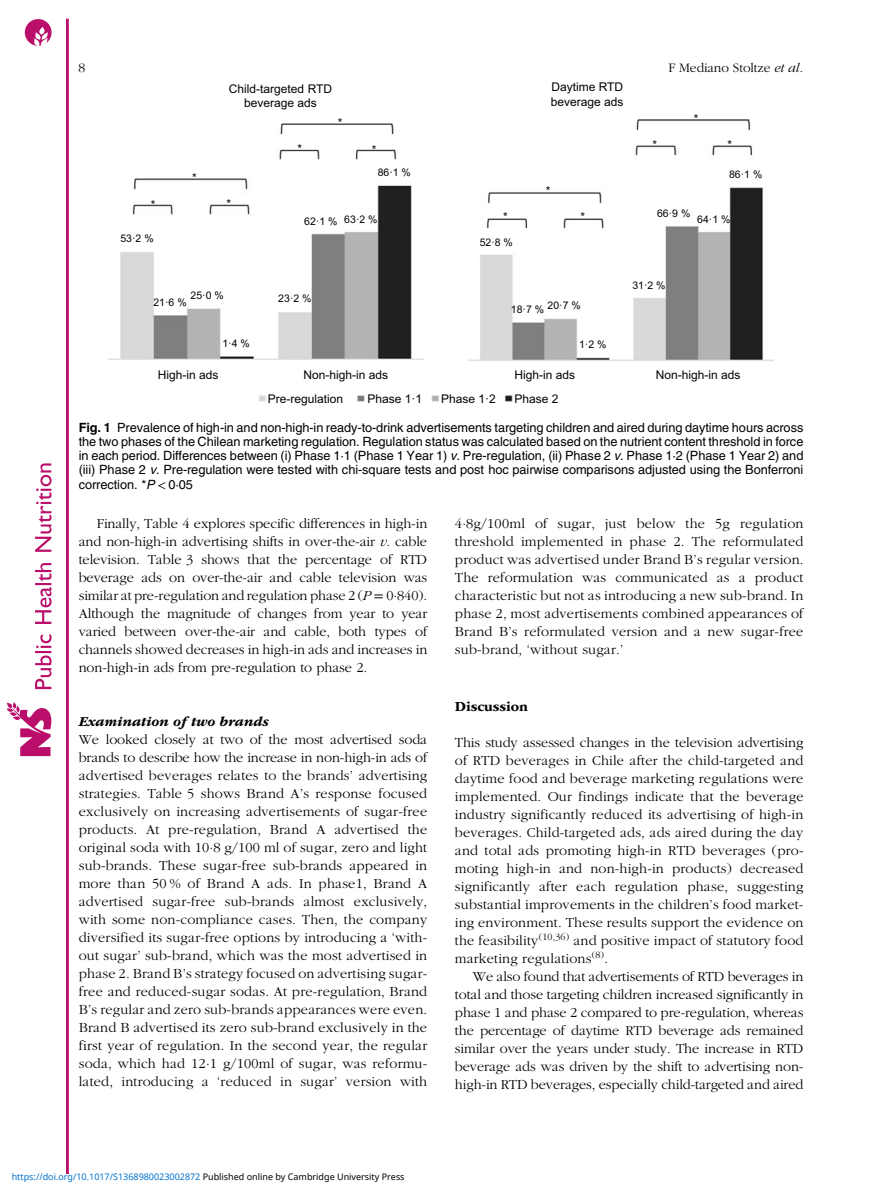
<style>
.page{position:relative;width:893px;height:1191px;background:#fff}
.page>*{position:absolute;margin:0;border:0;box-sizing:border-box;transform-origin:0 0}
.t1{font:14.25px/18px "Adv OT777 cf 4 fb";letter-spacing:.02em;color:#000;text-align:justify}
.t2{font:14.25px "Adv OT0 ecd 02 fa.BI";color:#000}
.t3{font:14.25px "Adv OT536537 cd.B";color:#000}
.t4{font:13.5px "Adv OT777 cf 4 fb";color:#000}
.t5{font:12.75px/14.2px "Adv OT82 c 4 f 4 c 4";color:#000;text-align:justify}
.t6{font:12px/14.4px "Arial";color:#010202;text-align:center}
.t7{font:10.5px "Arial";color:#010202}
.t8{font:9px "Noto Sans";color:#0172cf}
.s1{font-family:"Adv OT4 e 1564 e 8.I"}
.s2{font-family:"Adv O Tf 3919 c 9 c.B"}
.s3{font-family:"Adv OT7 a 027 dc 5.I"}
.s4{font-family:"Adv OT8608 a 8 d 1"}
.s5{font-style:inherit}
.s6{color:#000}
</style>
<div class="page">
<div style="left:66px;top:19px;width:2px;height:1154px;border:1px solid #ba0e6b"></div>
<svg style="left:6px;top:702px;width:45px;height:54px"></svg>
<svg style="left:35px;top:463px;width:17px;height:226px"></svg>
<svg style="left:25px;top:19px;width:27px;height:27px"></svg>
<img style="left:108px;top:119px;width:666px;height:283px">
<p class="t4" style="left:78px;top:63px;width:8px">8</p>
<p class="t4" style="left:668px;top:63px;width:136px">F Mediano Stoltze <span class="s1">et al.</span></p>
<p class="t6" style="left:229px;top:82px;width:105px">Child-targeted RTD beverage ads</p>
<p class="t6" style="left:338px;top:117px;width:6px">*</p>
<p class="t6" style="left:192px;top:171px;width:6px">*</p>
<p class="t6" style="left:151px;top:198px;width:6px">*</p>
<p class="t6" style="left:226px;top:198px;width:6px">*</p>
<p class="t7" style="left:120px;top:235px;width:35px">53·2 %</p>
<p class="t7" style="left:191px;top:292px;width:35px">25·0 %</p>
<p class="t7" style="left:153px;top:299px;width:35px">21·6 %</p>
<p class="t7" style="left:222px;top:340px;width:29px">1·4 %</p>
<p class="t6" style="left:297px;top:143px;width:6px">*</p>
<p class="t6" style="left:372px;top:143px;width:6px">*</p>
<p class="t7" style="left:378px;top:169px;width:35px">86·1 %</p>
<p class="t7" style="left:304px;top:216px;width:75px">62·1 % 63·2 %</p>
<p class="t7" style="left:278px;top:295px;width:35px">23·2 %</p>
<p class="t6" style="left:551px;top:81px;width:74px;text-align:left">Daytime RTD beverage ads</p>
<p class="t6" style="left:546px;top:185px;width:6px">*</p>
<p class="t6" style="left:503px;top:211px;width:6px">*</p>
<p class="t6" style="left:580px;top:211px;width:6px">*</p>
<p class="t7" style="left:480px;top:238px;width:35px">52·8 %</p>
<p class="t6" style="left:694px;top:112px;width:6px">*</p>
<p class="t6" style="left:652px;top:139px;width:6px">*</p>
<p class="t6" style="left:727px;top:138px;width:6px">*</p>
<p class="t7" style="left:729px;top:171px;width:35px">86·1 %</p>
<p class="t7" style="left:657px;top:209px;width:35px">66·9 %</p>
<p class="t7" style="left:697px;top:216px;width:35px">64·1 %</p>
<p class="t7" style="left:511px;top:303px;width:72px">18·7 % 20·7 %</p>
<p class="t7" style="left:579px;top:340px;width:29px">1·2 %</p>
<p class="t7" style="left:632px;top:281px;width:35px">31·2 %</p>
<p class="t6" style="left:158px;top:369px;width:62px">High-in ads</p>
<p class="t6" style="left:304px;top:368px;width:86px">Non-high-in ads</p>
<p class="t6" style="left:514px;top:369px;width:62px">High-in ads</p>
<p class="t6" style="left:656px;top:369px;width:86px">Non-high-in ads</p>
<p class="t6" style="left:268px;top:392px;width:77px">Pre-regulation</p>
<p class="t6" style="left:368px;top:392px;width:56px">Phase 1·1</p>
<p class="t6" style="left:441px;top:392px;width:56px">Phase 1·2</p>
<p class="t6" style="left:515px;top:392px;width:46px">Phase 2</p>
<p class="t5" style="left:79px;top:421px;width:726px"><span class="s2">Fig. 1</span> Prevalence of high-in and non-high-in ready-to-drink advertisements targeting children and aired during daytime hours across the two phases of the Chilean marketing regulation. Regulation status was calculated based on the nutrient content threshold in force in each period. Differences between (i) Phase 1·1 (Phase 1 Year 1) <span class="s3">v</span>. Pre-regulation, (ii) Phase 2 <span class="s3">v</span>. Phase 1·2 (Phase 1 Year 2) and (iii) Phase 2 <span class="s3">v</span>. Pre-regulation were tested with chi-square tests and post hoc pairwise comparisons adjusted using the Bonferroni correction. *<span class="s3">P</span> <span class="s4">&lt;</span> 0·05</p>
<p class="t1" style="left:79px;top:515px;width:350px;text-indent:18px">Finally, Table 4 explores specific differences in high-in and non-high-in advertising shifts in over-the-air <span class="s1">v</span>. cable television. Table 3 shows that the percentage of RTD beverage ads on over-the-air and cable television was similar at pre-regulation and regulation phase 2 (<span class="s1">P</span> <span class="s4">=</span> 0·840).<br>Although the magnitude of changes from year to year varied between over-the-air and cable, both types of channels showed decreases in high-in ads and increases in non-high-in ads from pre-regulation to phase 2.</p>
<p class="t2" style="left:79px;top:716px;width:192px">Examination of two brands</p>
<p class="t1" style="left:79px;top:731px;width:350px">We looked closely at two of the most advertised soda brands to describe how the increase in non-high-in ads of advertised beverages relates to the brands<span class="s5">’</span> advertising strategies. Table 5 shows Brand A<span class="s5">’</span>s response focused exclusively on increasing advertisements of sugar-free products. At pre-regulation, Brand A advertised the original soda with 10·8 g/100 ml of sugar, zero and light sub-brands. These sugar-free sub-brands appeared in more than 50 % of Brand A ads. In phase1, Brand A advertised sugar-free sub-brands almost exclusively, with some non-compliance cases. Then, the company diversified its sugar-free options by introducing a <span class="s5">‘</span>with&shy;out sugar<span class="s5">’</span> sub-brand, which was the most advertised in phase 2. Brand B<span class="s5">’</span>s strategy focused on advertising sugar&shy;free and reduced-sugar sodas. At pre-regulation, Brand B<span class="s5">’</span>s regular and zero sub-brands appearances were even.<br>Brand B advertised its zero sub-brand exclusively in the first year of regulation. In the second year, the regular soda, which had 12·1 g/100ml of sugar, was reformu&shy;lated, introducing a <span class="s5">‘</span>reduced in sugar<span class="s5">’</span> version with</p>
<p class="t1" style="left:455px;top:515px;width:350px">4·8g/100ml of sugar, just below the 5g regulation threshold implemented in phase 2. The reformulated product was advertised under Brand B<span class="s5">’</span>s regular version.<br>The reformulation was communicated as a product characteristic but not as introducing a new sub-brand. In phase 2, most advertisements combined appearances of Brand B<span class="s5">’</span>s reformulated version and a new sugar-free sub-brand, <span class="s5">‘</span>without sugar.<span class="s5">’</span></p>
<p class="t3" style="left:455px;top:701px;width:74px">Discussion</p>
<p class="t1" style="left:455px;top:734px;width:350px">This study assessed changes in the television advertising of RTD beverages in Chile after the child-targeted and daytime food and beverage marketing regulations were implemented. Our findings indicate that the beverage industry significantly reduced its advertising of high-in beverages. Child-targeted ads, ads aired during the day and total ads promoting high-in RTD beverages (pro&shy;moting high-in and non-high-in products) decreased significantly after each regulation phase, suggesting substantial improvements in the children<span class="s5">’</span>s food market&shy;ing environment. These results support the evidence on the feasibility<sup>(10,36)</sup> and positive impact of statutory food marketing regulations<sup>(8)</sup>.</p>
<p class="t1" style="left:455px;top:969px;width:350px;text-indent:18px">We also found that advertisements of RTD beverages in total and those targeting children increased significantly in phase 1 and phase 2 compared to pre-regulation, whereas the percentage of daytime RTD beverage ads remained similar over the years under study. The increase in RTD beverage ads was driven by the shift to advertising non&shy;high-in RTD beverages, especially child-targeted and aired</p>
<p class="t8" style="left:12px;top:1170px;width:394px">https://doi.org/10.1017/S1368980023002872 <span class="s6">Published online by Cambridge University Press</span></p>
</div>
